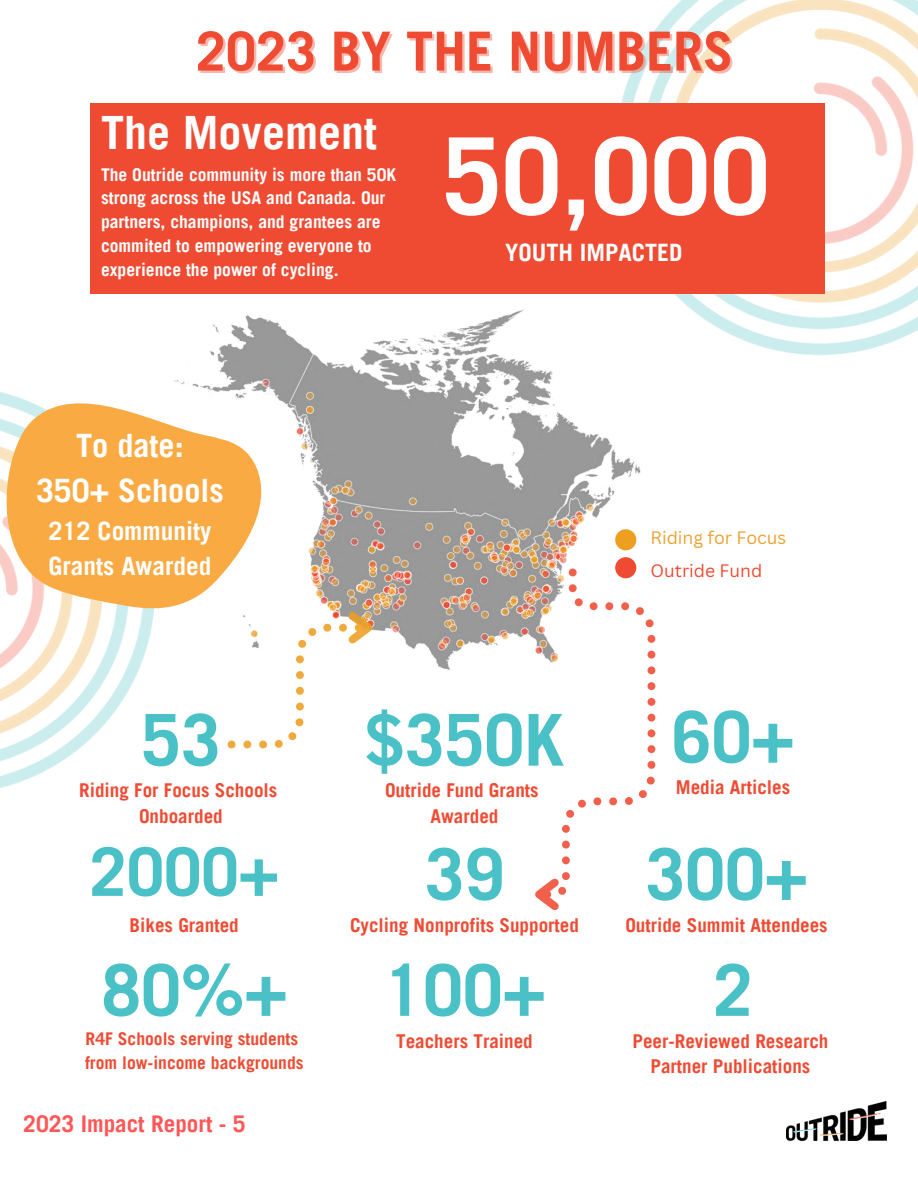
<style>
.page{position:relative;width:918px;height:1188px;background:#fff}
.page>*{position:absolute;margin:0;border:0;box-sizing:border-box;transform-origin:0 0}
.t1{font:700 107.1px "Trade Gothic LT Pro";color:#fff}
.t2{font:700 71.55px "Trade Gothic LT Pro";color:#4ac1c6}
.t3{font:700 67.05px "Trade Gothic LT Pro";color:#4ac1c6}
.t4{font:700 54px "Trade Gothic LT Pro";color:#ef4b33}
.t5{font:700 46.05px "Trade Gothic LT Pro";color:#fff}
.t6{font:700 32.25px "Trade Gothic LT Pro";color:#fff}
.t7{font:700 25.35px/35.2px "Trade Gothic LT Pro";color:#fff}
.t8{font:700 24px "Trade Gothic LT Pro";color:#fff}
.t9{font:700 22.95px "Trade Gothic LT Pro";color:#ff5757}
.t10{font:700 19.05px "Trade Gothic LT Pro";color:#ef4b33}
.t11{font:700 17.55px/23.9px "Trade Gothic LT Pro";color:#fff}
.t12{font:700 17.55px "Trade Gothic LT Pro";color:#ef4b33}
.t13{font:17.55px "Canva Sans";color:#eba232}
.t14{font:17.55px "Canva Sans";color:#ef4b33}
</style>
<div class="page">
<img style="left:610px;top:0;width:308px;height:356px">
<img style="left:210px;top:294px;width:577px;height:441px">
<div style="left:90px;top:104px;width:734px;height:190px;background:#ef4b33"></div>
<svg style="left:526px;top:569px;width:129px;height:342px"></svg>
<svg style="left:228px;top:611px;width:153px;height:137px"></svg>
<img style="left:786px;top:1101px;width:101px;height:40px">
<img style="left:0;top:612px;width:154px;height:176px">
<svg style="left:0;top:380px;width:262px;height:232px;fill:#f9aa43"></svg>
<div style="left:615px;top:529px;width:21px;height:21px;background:#ed9f21;border-radius:50%"></div>
<div style="left:615px;top:557px;width:21px;height:21px;background:#ef4b33;border-radius:50%"></div>
<p class="t4" style="left:196px;top:32px;width:539px">2023 BY THE NUMBERS</p>
<h4 class="t5" style="left:101px;top:116px;width:278px">The Movement</h4>
<h1 class="t11" style="left:101px;top:165px;width:297px">The Outride community is more than 50K strong across the USA and Canada. Our partners, champions, and grantees are commited to empowering everyone to experience the power of cycling.</h1>
<h5 class="t1" style="left:442px;top:137px;width:329px">50,000</h5>
<p class="t8" style="left:505px;top:244px;width:179px">YOUTH IMPACTED</p>
<p class="t6" style="left:76px;top:434px;width:109px">To date:</p>
<h3 class="t6" style="left:36px;top:479px;width:189px">350+ Schools</h3>
<p class="t7" style="left:48px;top:516px;width:164px">212 Community<br>Grants Awarded</p>
<h6 class="t13" style="left:650px;top:525px;width:137px">Riding for Focus</h6>
<p class="t14" style="left:650px;top:558px;width:113px">Outride Fund</p>
<h3 class="t2" style="left:141px;top:714px;width:81px">53</h3>
<p class="t10" style="left:79px;top:784px;width:200px">Riding For Focus Schools</p>
<p class="t10" style="left:139px;top:809px;width:85px">Onboarded</p>
<h3 class="t3" style="left:90px;top:847px;width:191px">2000+</h3>
<p class="t10" style="left:130px;top:918px;width:111px">Bikes Granted</p>
<p class="t2" style="left:101px;top:964px;width:188px">80%+</p>
<h3 class="t12" style="left:86px;top:1033px;width:214px">R4F Schools serving students</h3>
<p class="t12" style="left:85px;top:1056px;width:220px">from low-income backgrounds</p>
<p class="t9" style="left:23px;top:1115px;width:224px">2023 Impact Report - 5</p>
<p class="t2" style="left:365px;top:714px;width:200px">$350K</p>
<p class="t10" style="left:385px;top:784px;width:155px">Outride Fund Grants</p>
<p class="t10" style="left:431px;top:809px;width:69px">Awarded</p>
<p class="t2" style="left:425px;top:848px;width:81px">39</p>
<p class="t10" style="left:350px;top:918px;width:230px">Cycling Nonprofits Supported</p>
<p class="t2" style="left:383px;top:964px;width:164px">100+</p>
<h3 class="t10" style="left:396px;top:1034px;width:138px">Teachers Trained</h3>
<p class="t2" style="left:672px;top:711px;width:124px">60+</p>
<p class="t10" style="left:676px;top:781px;width:116px">Media Articles</p>
<p class="t2" style="left:645px;top:848px;width:164px">300+</p>
<p class="t10" style="left:625px;top:918px;width:204px">Outride Summit Attendees</p>
<h2 class="t2" style="left:713px;top:964px;width:41px">2</h2>
<p class="t10" style="left:632px;top:1034px;width:198px">Peer-Reviewed Research</p>
<p class="t10" style="left:650px;top:1060px;width:162px">Partner Publications</p>
</div>
